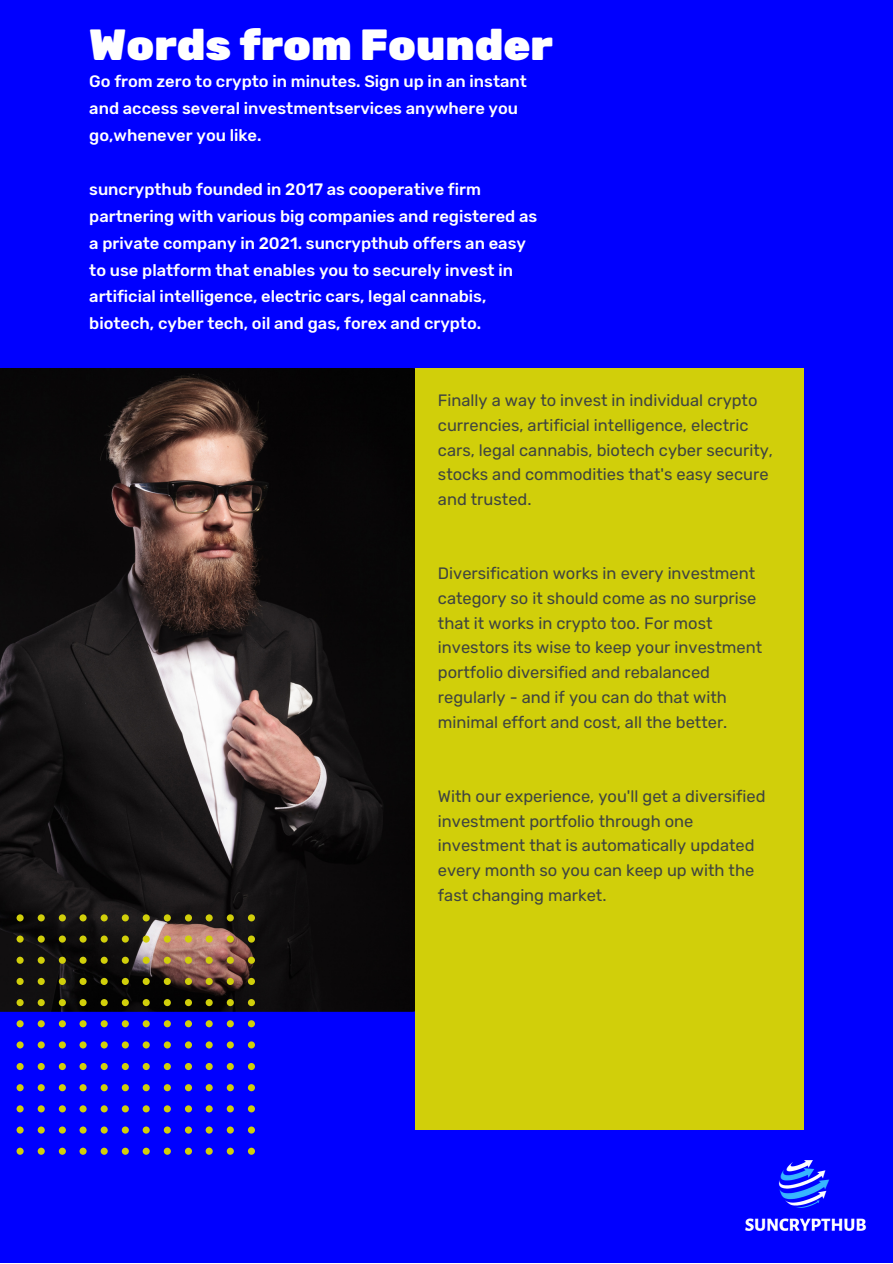
<style>
.page{position:relative;width:893px;height:1264px;background:#fff}
.page>*{position:absolute;margin:0;border:0;box-sizing:border-box;transform-origin:0 0}
.t1{font:900 43.5px "Rubik";color:#fff}
.t2{font:16.5px/24.8px "Rubik";color:#3f4440}
.t3{font:500 16.5px/27px "Rubik";color:#fff}
</style>
<div class="page">
<div style="left:0;top:0;width:892px;height:1262px;background:#00f"></div>
<img style="left:0;top:368px;width:415px;height:643px">
<div style="left:415px;top:368px;width:388px;height:761px;background:#d1cf0a"></div>
<svg style="left:17px;top:914px;width:238px;height:240px"></svg>
<img style="left:729px;top:1129px;width:138px;height:102px">
<p class="t1" style="left:89px;top:19px;width:465px">Words from Founder</p>
<p class="t3" style="left:89px;top:67px;width:439px">Go from zero to crypto in minutes. Sign up in an instant and access several investmentservices anywhere you go,whenever you like.</p>
<p class="t3" style="left:89px;top:175px;width:449px">suncrypthub founded in 2017 as cooperative firm partnering with various big companies and registered as a private company in 2021. suncrypthub offers an easy to use platform that enables you to securely invest in artificial intelligence, electric cars, legal cannabis, biotech, cyber tech, oil and gas, forex and crypto.</p>
<p class="t2" style="left:438px;top:388px;width:336px">Finally a way to invest in individual crypto currencies, artificial intelligence, electric cars, legal cannabis, biotech cyber security, stocks and commodities that's easy secure and trusted.</p>
<p class="t2" style="left:438px;top:561px;width:326px">Diversification works in every investment category so it should come as no surprise that it works in crypto too. For most investors its wise to keep your investment portfolio diversified and rebalanced regularly - and if you can do that with minimal effort and cost, all the better.</p>
<p class="t2" style="left:438px;top:783px;width:329px">With our experience, you'll get a diversified investment portfolio through one investment that is automatically updated every month so you can keep up with the fast changing market.</p>
</div>
